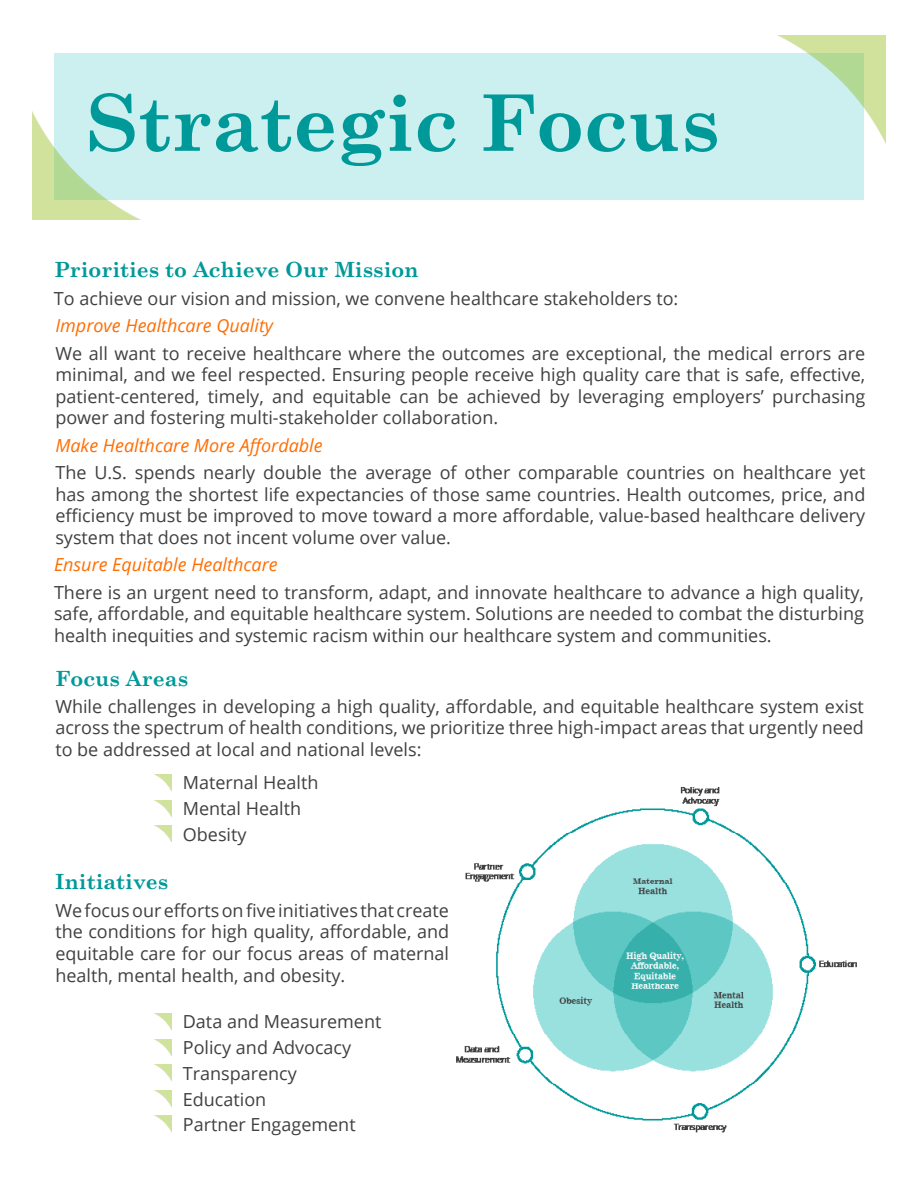
<style>
.page{position:relative;width:918px;height:1188px;background:#fff}
.page>*{position:absolute;margin:0;border:0;box-sizing:border-box;transform-origin:0 0}
.t1{font:700 78px "Century Schoolbook";color:#099}
.t2{font:700 21px "Century Schoolbook";color:#099}
.t3{font:18px/21.6px "Open Sans";color:#404041;text-align:justify}
.t4{font:italic 18px "Open Sans";color:#ff6d00}
</style>
<div class="page">
<div style="left:54px;top:53px;width:810px;height:147px;background:#ccf0ef"></div>
<img style="left:779px;top:36px;width:107px;height:108px">
<img style="left:32px;top:111px;width:107px;height:108px">
<img style="left:456px;top:787px;width:401px;height:346px">
<img style="left:156px;top:1040px;width:15px;height:15px">
<img style="left:154px;top:1064px;width:17px;height:16px">
<img style="left:154px;top:1013px;width:17px;height:16px">
<img style="left:156px;top:1091px;width:15px;height:15px">
<img style="left:156px;top:1116px;width:15px;height:15px">
<img style="left:156px;top:801px;width:15px;height:15px">
<img style="left:154px;top:825px;width:17px;height:16px">
<img style="left:154px;top:774px;width:17px;height:16px">
<p class="t1" style="left:86px;top:62px;width:635px">Strategic Focus</p>
<p class="t2" style="left:54px;top:254px;width:366px">Priorities to Achieve Our Mission</p>
<p class="t3" style="left:54px;top:287px;width:626px">To achieve our vision and mission, we convene healthcare stakeholders to:</p>
<p class="t4" style="left:55px;top:313px;width:219px">Improve Healthcare Quality</p>
<p class="t3" style="left:55px;top:342px;width:812px">We all want to receive healthcare where the outcomes are exceptional, the medical errors are minimal, and we feel respected. Ensuring people receive high quality care that is safe, effective, patient-centered, timely, and equitable can be achieved by leveraging employers’ purchasing power and fostering multi-stakeholder collaboration.</p>
<p class="t4" style="left:55px;top:433px;width:269px">Make Healthcare More Affordable</p>
<p class="t3" style="left:55px;top:461px;width:812px">The U.S. spends nearly double the average of other comparable countries on healthcare yet has among the shortest life expectancies of those same countries. Health outcomes, price, and efficiency must be improved to move toward a more affordable, value-based healthcare delivery system that does not incent volume over value.</p>
<p class="t4" style="left:54px;top:552px;width:225px">Ensure Equitable Healthcare</p>
<p class="t3" style="left:54px;top:581px;width:812px">There is an urgent need to transform, adapt, and innovate healthcare to advance a high quality, safe, affordable, and equitable healthcare system. Solutions are needed to combat the disturbing health inequities and systemic racism within our healthcare system and communities.</p>
<p class="t2" style="left:55px;top:662px;width:134px">Focus Areas</p>
<p class="t3" style="left:55px;top:695px;width:810px">While challenges in developing a high quality, affordable, and equitable healthcare system exist across the spectrum of health conditions, we prioritize three high-impact areas that urgently need to be addressed at local and national levels:</p>
<p class="t3" style="left:183px;top:772px;width:137px">Maternal Health</p>
<p class="t3" style="left:183px;top:797px;width:120px">Mental Health</p>
<p class="t3" style="left:183px;top:823px;width:65px">Obesity</p>
<p class="t2" style="left:55px;top:866px;width:115px">Initiatives</p>
<p class="t3" style="left:55px;top:899px;width:395px">We focus our efforts on five initiatives that create the conditions for high quality, affordable, and equitable care for our focus areas of maternal health, mental health, and obesity.</p>
<p class="t3" style="left:183px;top:1010px;width:200px">Data and Measurement</p>
<p class="t3" style="left:183px;top:1036px;width:170px">Policy and Advocacy</p>
<p class="t3" style="left:183px;top:1062px;width:116px">Transparency</p>
<p class="t3" style="left:183px;top:1088px;width:85px">Education</p>
<p class="t3" style="left:183px;top:1114px;width:174px">Partner Engagement</p>
</div>
